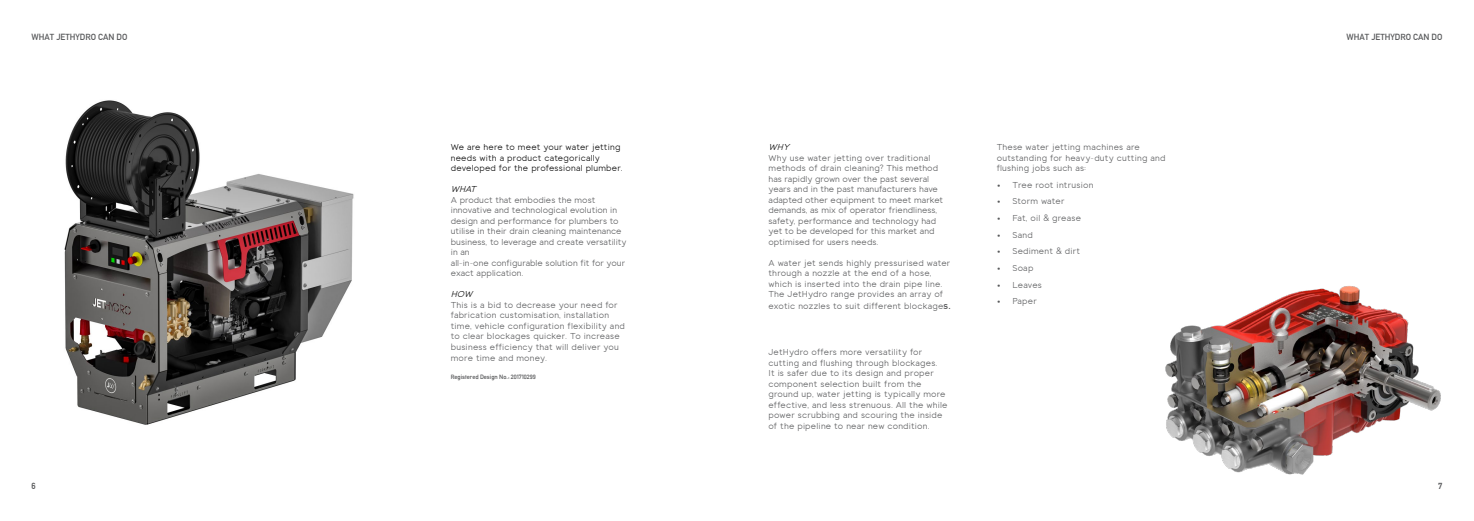
<style>
.page{position:relative;width:1474px;height:521px;background:#fff}
.page>*{position:absolute;margin:0;border:0;box-sizing:border-box;transform-origin:0 0}
.t1{font:8.75px/10.5px "Toma Sans";letter-spacing:.01em;color:#58595b}
.t2{font:8.75px/10.5px "Toma Sans";letter-spacing:.02em;color:#000}
.t3{font:8.75px "Alte DIN1451 Mittelschrift";color:#58595b}
.t4{font:italic 8.75px "Toma Sans";color:#000}
.t5{font:8.75px "Alte DIN1451 Mittelschriftgepraegt";color:#58595b}
.t6{font:6.12px "Alte DIN1451 Mittelschrift";color:#58595b}
.s1{font-family:"Alte DIN1451 Mittelschrift";font-size:9.62px}
</style>
<div class="page">
<img style="left:1165px;top:286px;width:276px;height:189px">
<img style="left:64px;top:100px;width:290px;height:325px">
<p class="t3" style="left:32px;top:31px;width:97px">WHAT JETHYDRO CAN DO</p>
<p class="t2" style="left:451px;top:141px;width:173px">We are here to meet your water jetting needs with a product categorically developed for the professional plumber.</p>
<p class="t4" style="left:451px;top:182px;width:30px">WHAT</p>
<p class="t1" style="left:451px;top:194px;width:177px">A product that embodies the most innovative and technological evolution in design and performance for plumbers to utilise in their drain cleaning maintenance business, to leverage and create versatility in an<br>all-in-one configurable solution fit for your exact application.</p>
<p class="t4" style="left:451px;top:287px;width:26px">HOW</p>
<p class="t1" style="left:451px;top:299px;width:176px">This is a bid to decrease your need for fabrication customisation, installation time, vehicle configuration flexibility and to clear blockages quicker. To increase business efficiency that will deliver you</p>
<p class="t1" style="left:451px;top:352px;width:98px">more time and money.</p>
<p class="t6" style="left:451px;top:373px;width:87px">Registered Design No.: 201710299</p>
<p class="t4" style="left:768px;top:140px;width:26px">WHY</p>
<p class="t1" style="left:768px;top:152px;width:176px">Why use water jetting over traditional methods of drain cleaning? This method has rapidly grown over the past several years and in the past manufacturers have adapted other equipment to meet market demands, as mix of operator friendliness, safety, performance and technology had yet to be developed for this market and optimised for users needs.</p>
<p class="t1" style="left:768px;top:257px;width:183px">A water jet sends highly pressurised water through a nozzle at the end of a hose, which is inserted into the drain pipe line.<br>The JetHydro range provides an array of</p>
<p class="t1" style="left:768px;top:300px;width:184px">exotic nozzles to suit different blockage<span class="s1">s.</span></p>
<p class="t1" style="left:768px;top:346px;width:180px">JetHydro offers more versatility for cutting and flushing through blockages.<br>It is safer due to its design and proper component selection built from the ground up, water jetting is typically more effective, and less strenuous. All the while power scrubbing and scouring the inside of the pipeline to near new condition.</p>
<p class="t1" style="left:996px;top:141px;width:170px">These water jetting machines are outstanding for heavy-duty cutting and flushing jobs such as:</p>
<p class="t1" style="left:996px;top:179px;width:98px">• Tree root intrusion</p>
<p class="t1" style="left:996px;top:195px;width:69px">• Storm water</p>
<p class="t1" style="left:996px;top:212px;width:86px">• Fat, oil &amp; grease</p>
<p class="t1" style="left:996px;top:229px;width:38px">• Sand</p>
<p class="t1" style="left:996px;top:245px;width:85px">• Sediment &amp; dirt</p>
<p class="t1" style="left:996px;top:262px;width:38px">• Soap</p>
<p class="t1" style="left:996px;top:279px;width:47px">• Leaves</p>
<p class="t1" style="left:996px;top:295px;width:42px">• Paper</p>
<p class="t3" style="left:1346px;top:31px;width:97px">WHAT JETHYDRO CAN DO</p>
<p class="t5" style="left:32px;top:481px;width:6px">6</p>
<p class="t5" style="left:1438px;top:481px;width:6px">7</p>
</div>
